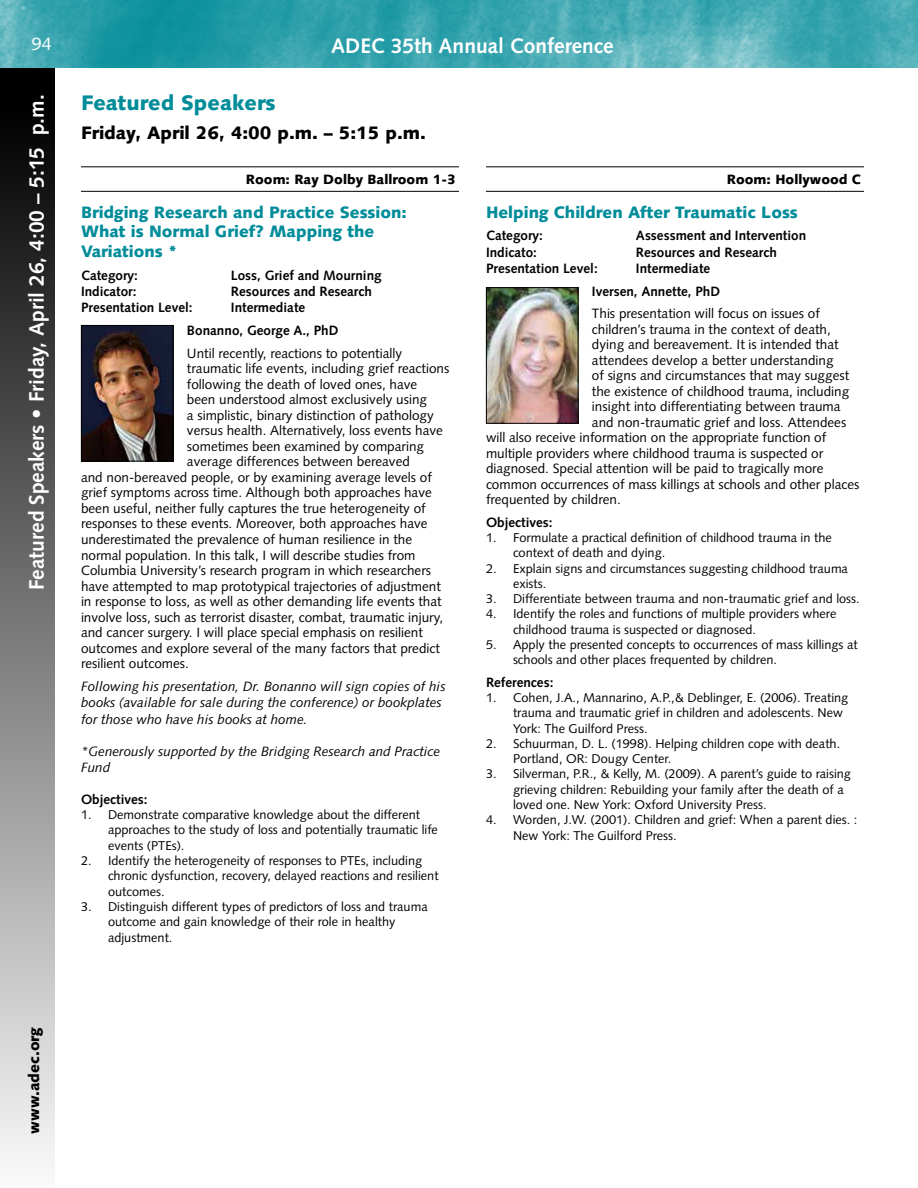
<style>
.page{position:relative;width:918px;height:1188px;background:#fff}
.page>*{position:absolute;margin:0;border:0;box-sizing:border-box;transform-origin:0 0}
.t1{font:700 21px "Syntax";color:#fff}
.t2{font:900 21px "Syntax";color:#008c99}
.t3{font:900 18px "Syntax";color:#000}
.t4{font:18px "Syntax";color:#fff}
.t5{font:900 16.5px/19.8px "Syntax";color:#008c99}
.t6{font:900 15px "Syntax";color:#000}
.t7{font:13.5px "Syntax";color:#000}
.t8{font:700 13.5px/23px "Syntax";color:#000}
.t9{font:italic 13.5px/16.2px "Syntax";color:#000}
.t10{font:900 13.5px "Syntax";color:#000}
.t11{font:12.75px/15.3px "Syntax";color:#000}
</style>
<div class="page">
<div style="left:0;top:0;width:55px;height:1188px;background:linear-gradient(to bottom,#000,#f9f9f9)"></div>
<img style="left:0;top:0;width:918px;height:68px">
<hr style="left:81px;top:166px;width:378px;height:1px;background:#000">
<hr style="left:81px;top:191px;width:378px;height:1px;background:#000">
<hr style="left:486px;top:166px;width:378px;height:1px;background:#000">
<hr style="left:486px;top:191px;width:378px;height:1px;background:#000">
<img style="left:83px;top:327px;width:88px;height:132px">
<div style="left:81px;top:325px;width:92px;height:136px;border:1px solid #000"></div>
<img style="left:488px;top:289px;width:88px;height:133px">
<div style="left:486px;top:287px;width:92px;height:137px;border:1px solid #000"></div>
<h2 class="t4" style="left:32px;top:33px;width:22px">94</h2>
<h1 class="t1" style="left:331px;top:34px;width:284px">ADEC 35th Annual Conference</h1>
<h1 class="t1" style="left:25px;top:590px;width:497px;rotate:-90deg">Featured Speakers • Friday, April 26, 4:00 – 5:15 p.m.</h1>
<h1 class="t2" style="left:81px;top:90px;width:196px">Featured Speakers</h1>
<h2 class="t3" style="left:81px;top:122px;width:347px">Friday, April 26, 4:00 p.m. – 5:15 p.m.</h2>
<p class="t10" style="left:246px;top:172px;width:212px">Room: Ray Dolby Ballroom 1-3</p>
<p class="t5" style="left:81px;top:202px;width:327px">Bridging Research and Practice Session:<br>What is Normal Grief? Mapping the<br>Variations *</p>
<p class="t8" style="left:81px;top:264px;width:59px">Category:</p>
<p class="t8" style="left:231px;top:264px;width:152px">Loss, Grief and Mourning</p>
<p class="t8" style="left:81px;top:280px;width:57px">Indicator:</p>
<p class="t8" style="left:231px;top:280px;width:142px">Resources and Research</p>
<p class="t8" style="left:81px;top:296px;width:113px">Presentation Level:</p>
<p class="t8" style="left:187px;top:296px;width:153px;text-indent:44px">Intermediate<br>Bonanno, George A., PhD</p>
<p class="t7" style="left:187px;top:345px;width:217px">Until recently, reactions to potentially</p>
<p class="t7" style="left:187px;top:361px;width:264px">traumatic life events, including grief reactions</p>
<p class="t7" style="left:187px;top:376px;width:232px">following the death of loved ones, have</p>
<p class="t7" style="left:187px;top:392px;width:242px">been understood almost exclusively using</p>
<p class="t7" style="left:187px;top:407px;width:248px">a simplistic, binary distinction of pathology</p>
<p class="t7" style="left:187px;top:423px;width:258px">versus health. Alternatively, loss events have</p>
<p class="t7" style="left:187px;top:438px;width:239px">sometimes been examined by comparing</p>
<p class="t7" style="left:187px;top:454px;width:225px">average differences between bereaved</p>
<p class="t7" style="left:81px;top:469px;width:352px">and non-bereaved people, or by examining average levels of</p>
<p class="t7" style="left:81px;top:485px;width:352px">grief symptoms across time. Although both approaches have</p>
<p class="t7" style="left:81px;top:500px;width:346px">been useful, neither fully captures the true heterogeneity of</p>
<p class="t7" style="left:81px;top:516px;width:348px">responses to these events. Moreover, both approaches have</p>
<p class="t7" style="left:81px;top:531px;width:333px">underestimated the prevalence of human resilience in the</p>
<p class="t7" style="left:81px;top:547px;width:336px">normal population. In this talk, I will describe studies from</p>
<p class="t7" style="left:81px;top:562px;width:352px">Columbia University’s research program in which researchers</p>
<p class="t7" style="left:81px;top:578px;width:361px">have attempted to map prototypical trajectories of adjustment</p>
<p class="t7" style="left:81px;top:593px;width:362px">in response to loss, as well as other demanding life events that</p>
<p class="t7" style="left:81px;top:609px;width:364px">involve loss, such as terrorist disaster, combat, traumatic injury,</p>
<p class="t7" style="left:81px;top:624px;width:343px">and cancer surgery. I will place special emphasis on resilient</p>
<p class="t7" style="left:81px;top:640px;width:361px">outcomes and explore several of the many factors that predict</p>
<p class="t7" style="left:81px;top:656px;width:109px">resilient outcomes.</p>
<p class="t9" style="left:81px;top:678px;width:366px">Following his presentation, Dr. Bonanno will sign copies of his books (available for sale during the conference) or bookplates for those who have his books at home.</p>
<p class="t9" style="left:81px;top:743px;width:361px">*Generously supported by the Bridging Research and Practice<br>Fund</p>
<p class="t8" style="left:81px;top:788px;width:68px">Objectives:</p>
<p class="t11" style="left:108px;top:807px;width:332px;text-indent:-27px">1. Demonstrate comparative knowledge about the different approaches to the study of loss and potentially traumatic life events (PTEs).</p>
<p class="t11" style="left:108px;top:853px;width:332px;text-indent:-27px">2. Identify the heterogeneity of responses to PTEs, including chronic dysfunction, recovery, delayed reactions and resilient outcomes.</p>
<p class="t11" style="left:108px;top:899px;width:321px;text-indent:-27px">3. Distinguish different types of predictors of loss and trauma outcome and gain knowledge of their role in healthy adjustment.</p>
<p class="t10" style="left:727px;top:172px;width:136px">Room: Hollywood C</p>
<p class="t5" style="left:486px;top:202px;width:313px">Helping Children After Traumatic Loss</p>
<p class="t8" style="left:486px;top:224px;width:59px">Category:</p>
<p class="t8" style="left:636px;top:224px;width:172px">Assessment and Intervention</p>
<p class="t8" style="left:486px;top:241px;width:53px">Indicato:</p>
<p class="t8" style="left:636px;top:241px;width:142px">Resources and Research</p>
<p class="t8" style="left:486px;top:257px;width:113px">Presentation Level:</p>
<p class="t8" style="left:592px;top:257px;width:130px;text-indent:44px">Intermediate<br>Iversen, Annette, PhD</p>
<p class="t7" style="left:592px;top:305px;width:229px">This presentation will focus on issues of</p>
<p class="t7" style="left:592px;top:321px;width:240px">children’s trauma in the context of death,</p>
<p class="t7" style="left:592px;top:336px;width:248px">dying and bereavement. It is intended that</p>
<p class="t7" style="left:592px;top:352px;width:243px">attendees develop a better understanding</p>
<p class="t7" style="left:592px;top:368px;width:259px">of signs and circumstances that may suggest</p>
<p class="t7" style="left:592px;top:383px;width:259px">the existence of childhood trauma, including</p>
<p class="t7" style="left:592px;top:399px;width:250px">insight into differentiating between trauma</p>
<p class="t7" style="left:592px;top:414px;width:256px">and non-traumatic grief and loss. Attendees</p>
<p class="t7" style="left:486px;top:430px;width:342px">will also receive information on the appropriate function of</p>
<p class="t7" style="left:486px;top:445px;width:339px">multiple providers where childhood trauma is suspected or</p>
<p class="t7" style="left:486px;top:461px;width:339px">diagnosed. Special attention will be paid to tragically more</p>
<p class="t7" style="left:486px;top:476px;width:375px">common occurrences of mass killings at schools and other places</p>
<p class="t7" style="left:486px;top:492px;width:136px">frequented by children.</p>
<p class="t8" style="left:486px;top:511px;width:68px">Objectives:</p>
<p class="t11" style="left:513px;top:530px;width:320px;text-indent:-27px">1. Formulate a practical definition of childhood trauma in the context of death and dying.</p>
<p class="t11" style="left:513px;top:561px;width:337px;text-indent:-27px">2. Explain signs and circumstances suggesting childhood trauma exists.</p>
<p class="t11" style="left:486px;top:591px;width:375px">3. Differentiate between trauma and non-traumatic grief and loss.</p>
<p class="t11" style="left:513px;top:606px;width:325px;text-indent:-27px">4. Identify the roles and functions of multiple providers where childhood trauma is suspected or diagnosed.</p>
<p class="t11" style="left:513px;top:637px;width:346px;text-indent:-27px">5. Apply the presented concepts to occurrences of mass killings at schools and other places frequented by children.</p>
<p class="t8" style="left:486px;top:671px;width:69px">References:</p>
<p class="t11" style="left:513px;top:690px;width:337px;text-indent:-27px">1. Cohen, J.A., Mannarino, A.P.,&amp; Deblinger, E. (2006). Treating trauma and traumatic grief in children and adolescents. New<br>York: The Guilford Press.</p>
<p class="t11" style="left:513px;top:736px;width:329px;text-indent:-27px">2. Schuurman, D. L. (1998). Helping children cope with death.<br>Portland, OR: Dougy Center.</p>
<p class="t11" style="left:513px;top:766px;width:340px;text-indent:-27px">3. Silverman, P.R., &amp; Kelly, M. (2009). A parent’s guide to raising grieving children: Rebuilding your family after the death of a loved one. New York: Oxford University Press.</p>
<p class="t11" style="left:513px;top:812px;width:346px;text-indent:-27px">4. Worden, J.W. (2001). Children and grief: When a parent dies. :<br>New York: The Guilford Press.</p>
<p class="t6" style="left:25px;top:1134px;width:108px;rotate:-90deg">www.adec.org</p>
</div>
